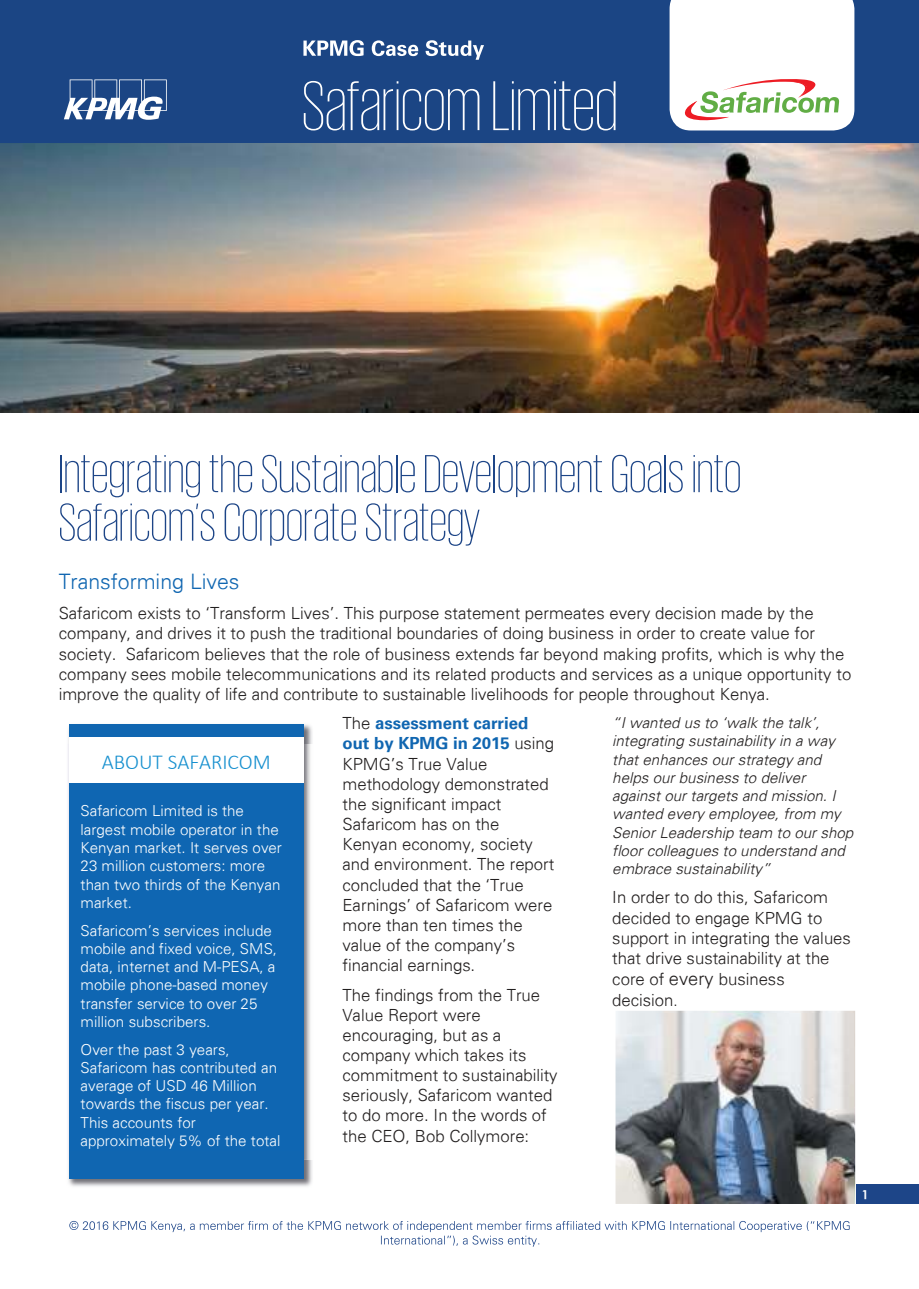
<style>
.page{position:relative;width:919px;height:1289px;background:#fff}
.page>*{position:absolute;margin:0;border:0;box-sizing:border-box;transform-origin:0 0}
.t1{font:200 54.6px/48.4px "KPMG";color:#1d4587}
.t2{font:300 21.3px "Univers 45";color:#1066b1}
.t3{font:300 21.3px "Calibri";color:#1790cf}
.t4{font:300 16.8px/20.1px "Univers 45";color:#221f1f}
.t5{font:700 16.8px/20.1px "Univers 65";color:#1066b1}
.t6{font:300 15.15px/18.3px "Univers 45";color:#fff}
.t7{font:italic 300 15.15px/18.3px "Univers 45";color:#221f1f}
.t8{font:700 12px "Century Gothic";color:#fff}
.s1{font-family:"Univers 45";font-weight:300;color:#221f1f}
.s2{font-size:18.15px}
.s3{font-size:15.15px}
</style>
<div class="page">
<div style="left:855px;top:1184px;width:63px;height:19px;background:#1d4588"></div>
<svg style="left:69px;top:1220px;width:780px;height:26px"></svg>
<img style="left:0;top:143px;width:918px;height:270px">
<div style="left:0;top:0;width:918px;height:143px;background:#1b4584"></div>
<img style="left:68px;top:724px;width:244px;height:463px">
<img style="left:68px;top:744px;width:244px;height:415px">
<div style="left:69px;top:724px;width:234px;height:454px;background:#1066b1"></div>
<div style="left:69px;top:737px;width:235px;height:45px;background:#fff"></div>
<svg style="left:303px;top:40px;width:181px;height:20px"></svg>
<svg style="left:304px;top:81px;width:311px;height:49px"></svg>
<svg style="left:669px;top:0;width:185px;height:130px;background:#f4f4ef"></svg>
<svg style="left:64px;top:79px;width:103px;height:41px"></svg>
<img style="left:615px;top:1010px;width:240px;height:193px">
<img style="left:632px;top:1013px;width:221px;height:190px">
<h1 class="t1" style="left:59px;top:452px;width:684px">Integrating the Sustainable Development Goals into<br>Safaricom’s Corporate Strategy</h1>
<p class="t2" style="left:59px;top:573px;width:182px">Transforming Lives</p>
<p class="t4" style="left:59px;top:604px;width:794px">Safaricom exists to ‘Transform Lives’. This purpose statement permeates every decision made by the company, and drives it to push the traditional boundaries of doing business in order to create value for society. Safaricom believes that the role of business extends far beyond making profits, which is why the company sees mobile telecommunications and its related products and services as a unique opportunity to improve the quality of life and contribute to sustainable livelihoods for people throughout Kenya.</p>
<p class="t5" style="left:342px;top:714px;width:213px"><span class="s1">The</span> assessment carried out by KPMG in 2015 <span class="s1">using</span></p>
<p class="t4" style="left:342px;top:755px;width:213px">KPMG’s True Value methodology demonstrated the significant impact<br>Safaricom has on the<br>Kenyan economy, society and environment. The report concluded that the ‘True<br>Earnings’ of Safaricom were more than ten times the value of the company’s financial earnings.</p>
<p class="t4" style="left:342px;top:985px;width:217px">The findings from the True<br>Value Report were encouraging, but as a company which takes its commitment to sustainability seriously, Safaricom wanted to do more. In the words of the CEO, Bob Collymore:</p>
<p class="t7" style="left:612px;top:714px;width:242px">“I wanted us to ‘walk the talk’, integrating sustainability in a way that enhances our strategy and helps our business to deliver against our targets and mission. I wanted every employee, from my<br>Senior Leadership team to our shop floor colleagues to understand and embrace sustainability”</p>
<p class="t4" style="left:612px;top:888px;width:240px;line-height:20.5px">In order to do this, Safaricom decided to engage KPMG to support in integrating the values that drive sustainability at the core of <span class="s2">every</span> business decision<span class="s3">.</span></p>
<p class="t3" style="left:102px;top:749px;width:170px">ABOUT SAFARICOM</p>
<p class="t6" style="left:81px;top:803px;width:203px">Safaricom Limited is the largest mobile operator in the<br>Kenyan market. It serves over<br>23 million customers: more than two thirds of the Kenyan market.</p>
<p class="t6" style="left:81px;top:922px;width:198px">Safaricom’s services include mobile and fixed voice, SMS, data, internet and M-PESA, a mobile phone-based money transfer service to over 25 million subscribers.</p>
<p class="t6" style="left:81px;top:1041px;width:201px">Over the past 3 years,<br>Safaricom has contributed an average of USD 46 Million towards the fiscus per year.<br>This accounts for approximately 5% of the total</p>
<p class="t8" style="left:861px;top:1187px;width:8px">1</p>
</div>
